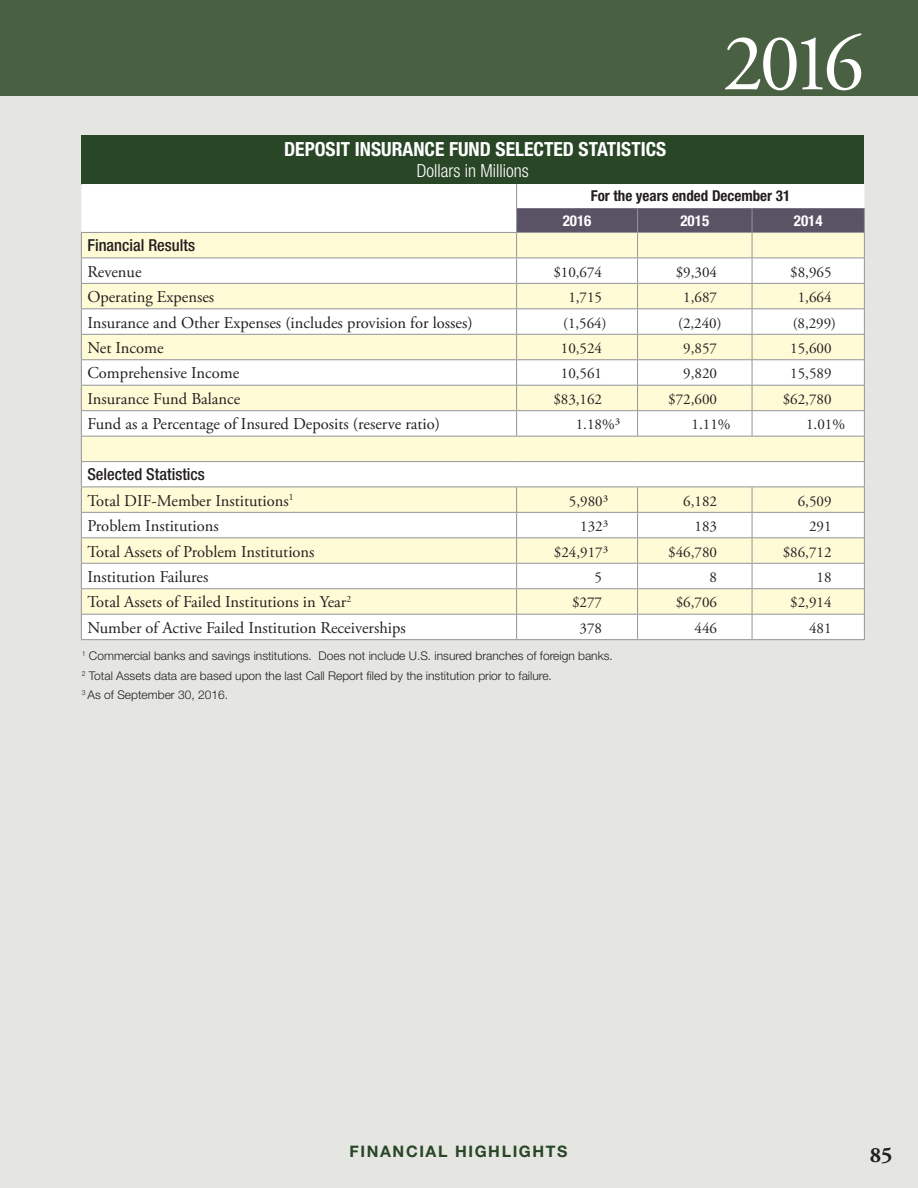
<style>
.page{position:relative;width:918px;height:1188px;background:#e5e6e2}
.page>*{position:absolute;margin:0;border:0;box-sizing:border-box;transform-origin:0 0}
.t1{font:80.85px "Adobe Garamond Pro";color:#fff}
.t2{font:700 21.9px "Adobe Garamond Pro";color:#231f20}
.Table_Title_Centered{font:700 condensed 19.5px "Helvetica Neue LT Std";color:#fff}
.Table_Subhead{font:300 condensed 18px "Helvetica Neue LT Std";color:#fff}
.Table_Text_Normal{font:16.5px "Adobe Garamond Pro";color:#231f20}
.Table_Text_Bold{font:500 condensed 16.5px "Helvetica Neue LT Std";color:#231f20}
.t3{font:700 15.9px "Helvetica Neue LT Std";letter-spacing:.1em;color:#294727}
.Table_Number_Normal{font:15px "Adobe Garamond Pro";color:#231f20}
.Table_Heading_Center{font:700 condensed 15px "Helvetica Neue LT Std";color:#231f20}
.Table_Heading_Center-2{font:700 condensed 15px "Helvetica Neue LT Std";color:#fff}
.Table_Note{font:300 12px "Helvetica Neue LT Std";color:#231f20}
</style>
<div class="page">
<div style="left:0;top:0;width:918px;height:96px;background:#4a6043"></div>
<div style="left:81px;top:135px;width:783px;height:49px;background:#294727"></div>
<svg style="left:81px;top:184px;width:784px;height:455px;background:#f6f4e5"></svg>
<hr style="left:81px;top:639px;width:436px;height:1px;background:#939598">
<hr style="left:517px;top:639px;width:121px;height:1px;background:#939598">
<hr style="left:638px;top:639px;width:114px;height:1px;background:#939598">
<hr style="left:752px;top:639px;width:113px;height:1px;background:#939598">
<h1 class="t1" style="left:723px;top:15px;width:143px">2016</h1>
<p class="Table_Title_Centered" style="left:284px;top:137px;width:384px">DEPOSIT INSURANCE FUND SELECTED STATISTICS</p>
<p class="Table_Subhead" style="left:417px;top:161px;width:113px">Dollars in Millions</p>
<p class="Table_Heading_Center" style="left:591px;top:187px;width:201px">For the years ended December 31</p>
<p class="Table_Heading_Center-2" style="left:563px;top:211px;width:30px">2016</p>
<p class="Table_Heading_Center-2" style="left:680px;top:211px;width:30px">2015</p>
<p class="Table_Heading_Center-2" style="left:794px;top:211px;width:30px">2014</p>
<p class="Table_Text_Bold" style="left:87px;top:235px;width:109px">Financial Results</p>
<p class="Table_Text_Normal" style="left:87px;top:261px;width:56px">Revenue</p>
<p class="Table_Number_Normal" style="left:553px;top:263px;width:50px">$10,674</p>
<p class="Table_Number_Normal" style="left:676px;top:263px;width:43px">$9,304</p>
<p class="Table_Number_Normal" style="left:790px;top:263px;width:43px">$8,965</p>
<p class="Table_Text_Normal" style="left:87px;top:287px;width:128px">Operating Expenses</p>
<p class="Table_Number_Normal" style="left:568px;top:288px;width:35px">1,715</p>
<p class="Table_Number_Normal" style="left:683px;top:288px;width:35px">1,687</p>
<p class="Table_Number_Normal" style="left:798px;top:288px;width:35px">1,664</p>
<p class="Table_Text_Normal" style="left:87px;top:312px;width:387px">Insurance and Other Expenses (includes provision for losses)</p>
<p class="Table_Number_Normal" style="left:563px;top:314px;width:45px">(1,564)</p>
<p class="Table_Number_Normal" style="left:678px;top:314px;width:45px">(2,240)</p>
<p class="Table_Number_Normal" style="left:793px;top:314px;width:45px">(8,299)</p>
<p class="Table_Text_Normal" style="left:87px;top:338px;width:78px">Net Income</p>
<p class="Table_Number_Normal" style="left:561px;top:339px;width:43px">10,524</p>
<p class="Table_Number_Normal" style="left:683px;top:339px;width:35px">9,857</p>
<p class="Table_Number_Normal" style="left:790px;top:339px;width:43px">15,600</p>
<p class="Table_Text_Normal" style="left:87px;top:363px;width:153px">Comprehensive Income</p>
<p class="Table_Number_Normal" style="left:561px;top:365px;width:43px">10,561</p>
<p class="Table_Number_Normal" style="left:683px;top:365px;width:35px">9,820</p>
<p class="Table_Number_Normal" style="left:790px;top:365px;width:43px">15,589</p>
<p class="Table_Text_Normal" style="left:87px;top:389px;width:154px">Insurance Fund Balance</p>
<p class="Table_Number_Normal" style="left:553px;top:390px;width:50px">$83,162</p>
<p class="Table_Number_Normal" style="left:668px;top:390px;width:50px">$72,600</p>
<p class="Table_Number_Normal" style="left:783px;top:390px;width:50px">$62,780</p>
<p class="Table_Text_Normal" style="left:87px;top:414px;width:354px">Fund as a Percentage of Insured Deposits (reserve ratio)</p>
<p class="Table_Number_Normal" style="left:576px;top:416px;width:46px">1.18%³</p>
<p class="Table_Number_Normal" style="left:692px;top:416px;width:40px">1.11%</p>
<p class="Table_Number_Normal" style="left:806px;top:416px;width:40px">1.01%</p>
<p class="Table_Text_Bold" style="left:87px;top:464px;width:119px">Selected Statistics</p>
<p class="Table_Text_Normal" style="left:87px;top:490px;width:208px">Total DIF-Member Institutions<sup>1</sup></p>
<p class="Table_Number_Normal" style="left:569px;top:492px;width:41px">5,980³</p>
<p class="Table_Number_Normal" style="left:683px;top:492px;width:35px">6,182</p>
<p class="Table_Number_Normal" style="left:798px;top:492px;width:35px">6,509</p>
<p class="Table_Text_Normal" style="left:87px;top:516px;width:133px">Problem Institutions</p>
<p class="Table_Number_Normal" style="left:580px;top:517px;width:29px">132³</p>
<p class="Table_Number_Normal" style="left:695px;top:517px;width:24px">183</p>
<p class="Table_Number_Normal" style="left:809px;top:517px;width:24px">291</p>
<p class="Table_Text_Normal" style="left:87px;top:541px;width:229px">Total Assets of Problem Institutions</p>
<p class="Table_Number_Normal" style="left:554px;top:543px;width:56px">$24,917³</p>
<p class="Table_Number_Normal" style="left:668px;top:543px;width:50px">$46,780</p>
<p class="Table_Number_Normal" style="left:783px;top:543px;width:50px">$86,712</p>
<p class="Table_Text_Normal" style="left:87px;top:567px;width:122px">Institution Failures</p>
<p class="Table_Number_Normal" style="left:595px;top:568px;width:9px">5</p>
<p class="Table_Number_Normal" style="left:710px;top:568px;width:9px">8</p>
<p class="Table_Number_Normal" style="left:817px;top:568px;width:16px">18</p>
<p class="Table_Text_Normal" style="left:87px;top:592px;width:265px">Total Assets of Failed Institutions in Year<sup>2</sup></p>
<p class="Table_Number_Normal" style="left:572px;top:594px;width:31px">$277</p>
<p class="Table_Number_Normal" style="left:676px;top:594px;width:43px">$6,706</p>
<p class="Table_Number_Normal" style="left:790px;top:594px;width:43px">$2,914</p>
<p class="Table_Text_Normal" style="left:87px;top:618px;width:320px">Number of Active Failed Institution Receiverships</p>
<p class="Table_Number_Normal" style="left:580px;top:619px;width:24px">378</p>
<p class="Table_Number_Normal" style="left:695px;top:619px;width:24px">446</p>
<p class="Table_Number_Normal" style="left:809px;top:619px;width:24px">481</p>
<p class="Table_Note" style="left:82px;top:648px;width:533px"><sup>1</sup> Commercial banks and savings institutions. Does not include U.S. insured branches of foreign banks.</p>
<p class="Table_Note" style="left:82px;top:668px;width:472px"><sup>2</sup> Total Assets data are based upon the last Call Report filed by the institution prior to failure.</p>
<p class="Table_Note" style="left:82px;top:688px;width:148px"><sup>3</sup> As of September 30, 2016.</p>
<p class="t3" style="left:350px;top:1142px;width:219px">FINANCIAL HIGHLIGHTS</p>
<p class="t2" style="left:870px;top:1142px;width:24px">85</p>
</div>
